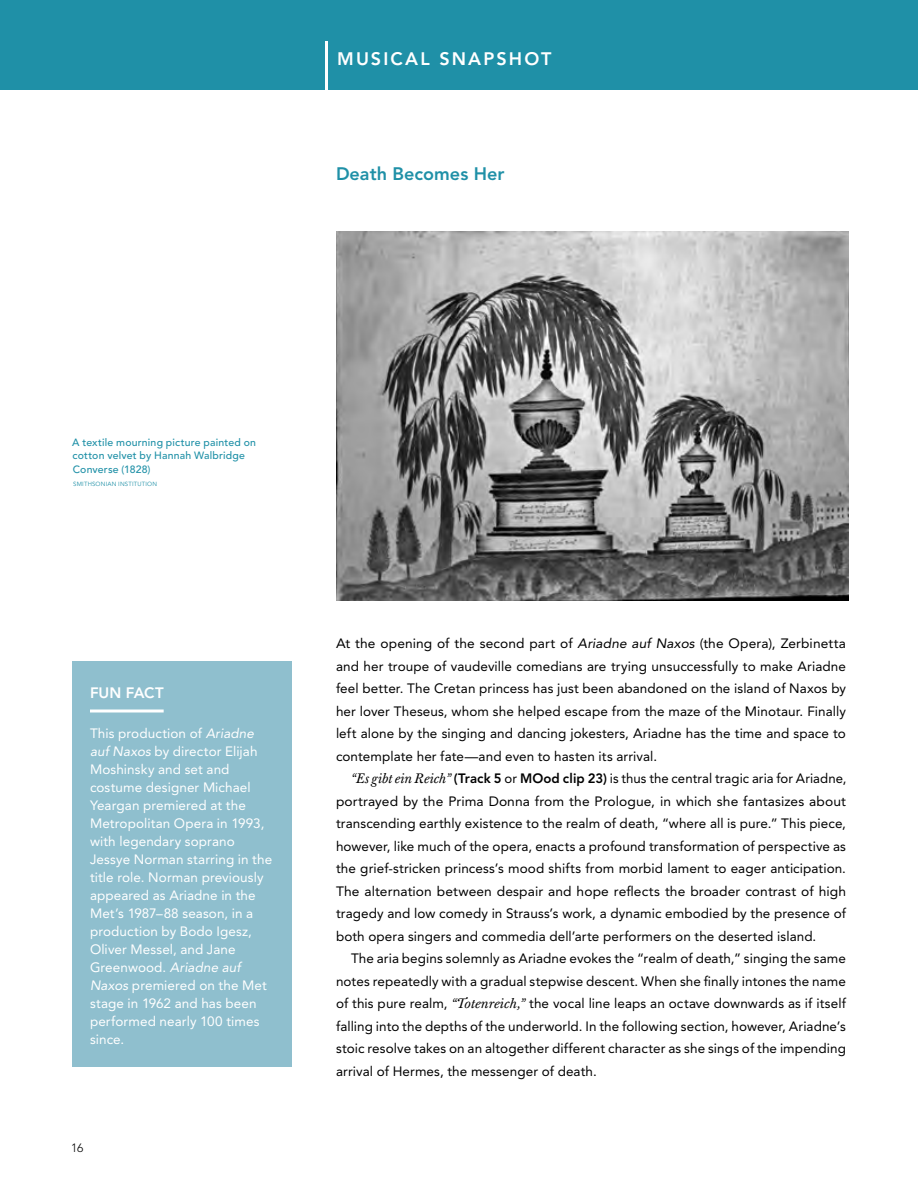
<style>
.page{position:relative;width:918px;height:1188px;background:#fff}
.page>*{position:absolute;margin:0;border:0;box-sizing:border-box;transform-origin:0 0}
.t1{font:300 90px "Avenir LT Pro";color:#1f90a7;scale:.6 1}
.t2{font:800 18px "Avenir LT Pro";color:#1f90a7}
.t3{font:800 18px "Avenir LT Pro";letter-spacing:.115em;color:#fff}
.t4{font:800 15px "Avenir LT Pro";letter-spacing:-.01em;color:#fff}
.t5{font:13.5px/22.5px "Avenir LT Pro";letter-spacing:.005em;color:#000;text-align:justify}
.t6{font:13.5px/18px "Avenir LT Pro";letter-spacing:.005em;color:#fff}
.t7{font:300 12px "Avenir LT Pro";color:#000}
.t8{font:500 10.5px/13.5px "Avenir LT Pro";letter-spacing:.02em;color:#1f90a7}
.t9{font:6px "Avenir LT Pro";letter-spacing:.03em;color:#1f90a7}
.s1{font-style:italic}
.s2{font-family:"Baskerville Ten Pro";font-style:italic}
.s3{font-weight:800}
</style>
<div class="page">
<div style="left:0;top:0;width:918px;height:90px;background:#1f90a7"></div>
<img style="left:336px;top:231px;width:512px;height:369px">
<div style="left:72px;top:662px;width:220px;height:405px;background:#8fbfce"></div>
<hr style="left:90px;top:710px;width:74px;height:2px;background:#fff">
<h1 class="t1" style="left:320px;top:24px;width:21px">|</h1>
<h2 class="t3" style="left:337px;top:48px;width:216px">MUSICAL SNAPSHOT</h2>
<h2 class="t2" style="left:336px;top:163px;width:170px">Death Becomes Her</h2>
<p class="t8" style="left:72px;top:435px;width:185px">A textile mourning picture painted on cotton velvet by Hannah Walbridge<br>Converse (1828)</p>
<p class="t9" style="left:73px;top:480px;width:85px">SMITHSONIAN INSTITUTION</p>
<p class="t4" style="left:90px;top:683px;width:75px">FUN FACT</p>
<p class="t6" style="left:90px;top:724px;width:184px">This production of <span class="s1">Ariadne auf Naxos</span> by director Elijah<br>Moshinsky and set and costume designer Michael<br>Yeargan premiered at the<br>Metropolitan Opera in 1993, with legendary soprano<br>Jessye Norman starring in the title role. Norman previously appeared as Ariadne in the<br>Met’s 1987–88 season, in a production by Bodo Igesz,<br>Oliver Messel, and Jane<br>Greenwood. <span class="s1">Ariadne auf<br>Naxos</span> premiered on the Met stage in 1962 and has been performed nearly 100 times since.</p>
<p class="t7" style="left:71px;top:1141px;width:14px">16</p>
<p class="t5" style="left:336px;top:632px;width:512px">At the opening of the second part of <span class="s1">Ariadne auf Naxos</span> (the Opera), Zerbinetta and her troupe of vaudeville comedians are trying unsuccessfully to make Ariadne feel better. The Cretan princess has just been abandoned on the island of Naxos by her lover Theseus, whom she helped escape from the maze of the Minotaur. Finally left alone by the singing and dancing jokesters, Ariadne has the time and space to contemplate her fate—and even to hasten its arrival.</p>
<p class="t5" style="left:336px;top:767px;width:512px;text-indent:15px"><span class="s2">“Es gibt ein Reich”</span> <span class="s3">(Track 5</span> or <span class="s3">MOod clip 23)</span> is thus the central tragic aria for Ariadne, portrayed by the Prima Donna from the Prologue, in which she fantasizes about transcending earthly existence to the realm of death, “where all is pure.” This piece, however, like much of the opera, enacts a profound transformation of perspective as the grief-stricken princess’s mood shifts from morbid lament to eager anticipation.<br>The alternation between despair and hope reflects the broader contrast of high tragedy and low comedy in Strauss’s work, a dynamic embodied by the presence of both opera singers and commedia dell’arte performers on the deserted island.</p>
<p class="t5" style="left:336px;top:947px;width:512px;text-indent:15px">The aria begins solemnly as Ariadne evokes the “realm of death,” singing the same notes repeatedly with a gradual stepwise descent. When she finally intones the name of this pure realm, <span class="s2">“Totenreich,”</span> the vocal line leaps an octave downwards as if itself falling into the depths of the underworld. In the following section, however, Ariadne’s stoic resolve takes on an altogether different character as she sings of the impending arrival of Hermes, the messenger of death.</p>
</div>
